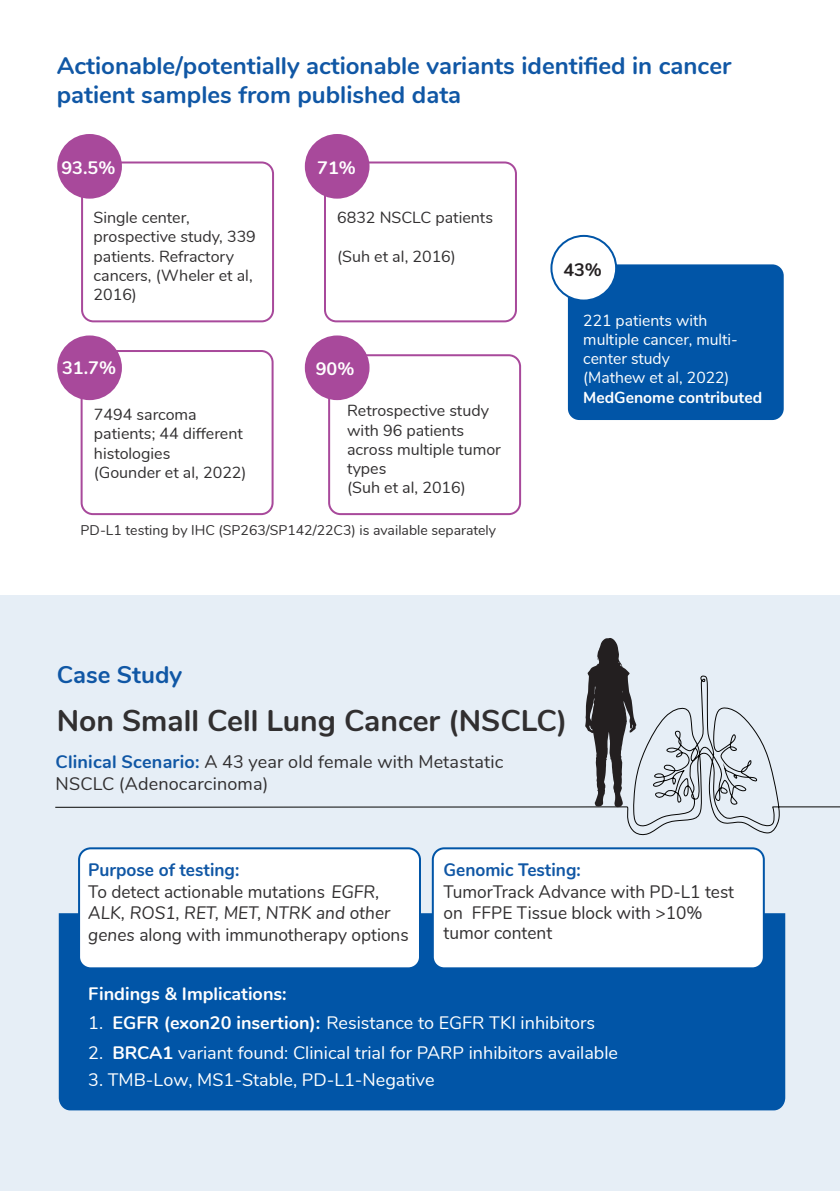
<style>
.page{position:relative;width:840px;height:1191px;background:#fff}
.page>*{position:absolute;margin:0;border:0;box-sizing:border-box;transform-origin:0 0}
.t1{font:700 30px "Nunito";color:#312f30}
.t2{font:700 24px/28.8px "Nunito";color:#1057a5}
.t3{font:18px/21.6px "Nunito";color:#312f30;scale:.96 1}
.t4{font:18px "Nunito";color:#fff}
.t5{font:18px/21.6px "Nunito";color:#312f30}
.t6{font:700 18px "Nunito";color:#fff}
.t7{font:700 18px "Nunito";color:#1057a5;scale:.96 1}
.t8{font:700 18px "Nunito";color:#231f20}
.t9{font:16px/19.2px "Nunito";color:#312f30}
.t10{font:16px/19.2px "Nunito";color:#fff}
.t11{font:700 16px "Nunito";color:#fff}
.t12{font:14px "Nunito";color:#312f30}
.s1{font-weight:700;color:#1057a5}
.s2{font-style:italic}
.s3{font-weight:700}
</style>
<div class="page">
<div style="left:0;top:595px;width:839px;height:596px;background:#e6eef6"></div>
<div style="left:59px;top:913px;width:725px;height:197px;background:#0155a7"></div>
<div style="left:79px;top:848px;width:341px;height:120px;background:#fff;border-radius:12px"></div>
<div style="left:78px;top:847px;width:343px;height:122px;border:2px solid #0155a7;border-radius:12px"></div>
<div style="left:432px;top:848px;width:331px;height:120px;background:#fff;border-radius:11px"></div>
<div style="left:431px;top:847px;width:333px;height:122px;border:2px solid #0155a7;border-radius:11px"></div>
<div style="left:81px;top:161px;width:193px;height:161px;border:2px solid #a8499b;border-radius:11px"></div>
<div style="left:324px;top:161px;width:192px;height:161px;border:2px solid #a8499b;border-radius:11px"></div>
<div style="left:567px;top:264px;width:216px;height:156px;background:#0155a7;border-radius:11px"></div>
<div style="left:57px;top:134px;width:65px;height:65px;background:#a8499b;border-radius:50%"></div>
<div style="left:304px;top:134px;width:65px;height:65px;background:#a8499b;border-radius:50%"></div>
<div style="left:551px;top:236px;width:64px;height:64px;background:#fff;border-radius:50%"></div>
<div style="left:550px;top:235px;width:66px;height:66px;border:2px solid #0155a7;border-radius:50%"></div>
<div style="left:81px;top:350px;width:192px;height:165px;border:2px solid #a8499b;border-radius:11px"></div>
<div style="left:328px;top:354px;width:193px;height:161px;border:2px solid #a8499b;border-radius:11px"></div>
<div style="left:304px;top:335px;width:65px;height:65px;background:#a8499b;border-radius:50%"></div>
<div style="left:57px;top:335px;width:65px;height:65px;background:#a8499b;border-radius:50%"></div>
<svg style="left:55px;top:675px;width:784px;height:161px"></svg>
<svg style="left:585px;top:638px;width:51px;height:169px"></svg>
<h2 class="t2" style="left:57px;top:50px;width:675px">Actionable/potentially actionable variants identified in cancer patient samples from published data</h2>
<p class="t6" style="left:61px;top:154px;width:55px">93.5%</p>
<p class="t6" style="left:317px;top:154px;width:40px">71%</p>
<p class="t9" style="left:93px;top:207px;width:164px">Single center, prospective study, 339 patients. Refractory cancers, (Wheler et al,<br>2016)</p>
<p class="t9" style="left:337px;top:207px;width:157px">6832 NSCLC patients</p>
<p class="t9" style="left:337px;top:245px;width:120px">(Suh et al, 2016)</p>
<p class="t6" style="left:62px;top:354px;width:55px">31.7%</p>
<p class="t6" style="left:315px;top:355px;width:40px">90%</p>
<p class="t9" style="left:94px;top:404px;width:154px">7494 sarcoma patients; 44 different histologies<br>(Gounder et al, 2022)</p>
<p class="t9" style="left:347px;top:400px;width:155px">Retrospective study with 96 patients across multiple tumor types<br>(Suh et al, 2016)</p>
<p class="t12" style="left:81px;top:520px;width:417px">PD-L1 testing by IHC (SP263/SP142/22C3) is available separately</p>
<p class="t8" style="left:563px;top:256px;width:40px">43%</p>
<p class="t10" style="left:583px;top:310px;width:156px">221 patients with multiple cancer, multi&shy;center study<br>(Mathew et al, 2022)</p>
<p class="t11" style="left:583px;top:385px;width:180px">MedGenome contributed</p>
<h2 class="t2" style="left:57px;top:659px;width:127px">Case Study</h2>
<h1 class="t1" style="left:57px;top:698px;width:511px">Non Small Cell Lung Cancer (NSCLC)</h1>
<p class="t5" style="left:56px;top:750px;width:449px"><span class="s1">Clinical Scenario:</span> A 43 year old female with Metastatic<br>NSCLC (Adenocarcinoma)</p>
<p class="t3" style="left:88px;top:858px;width:335px"><span class="s1">Purpose of testing:<br></span>To detect actionable mutations <span class="s2">EGFR, ALK, ROS1, RET, MET, NTRK and other genes</span> along with immunotherapy options</p>
<p class="t7" style="left:443px;top:856px;width:144px">Genomic Testing:</p>
<p class="t3" style="left:443px;top:880px;width:304px;line-height:20.8px">TumorTrack Advance with PD-L1 test on FFPE Tissue block with &gt;10% tumor content</p>
<p class="t6" style="left:88px;top:980px;width:200px">Findings &amp; Implications:</p>
<p class="t4" style="left:88px;top:1010px;width:508px">1. <span class="s3">EGFR (exon20 insertion):</span> Resistance to EGFR TKI inhibitors</p>
<p class="t4" style="left:88px;top:1039px;width:531px">2. <span class="s3">BRCA1</span> variant found: Clinical trial for PARP inhibitors available</p>
<p class="t4" style="left:88px;top:1066px;width:347px">3. TMB-Low, MS1-Stable, PD-L1-Negative</p>
</div>
